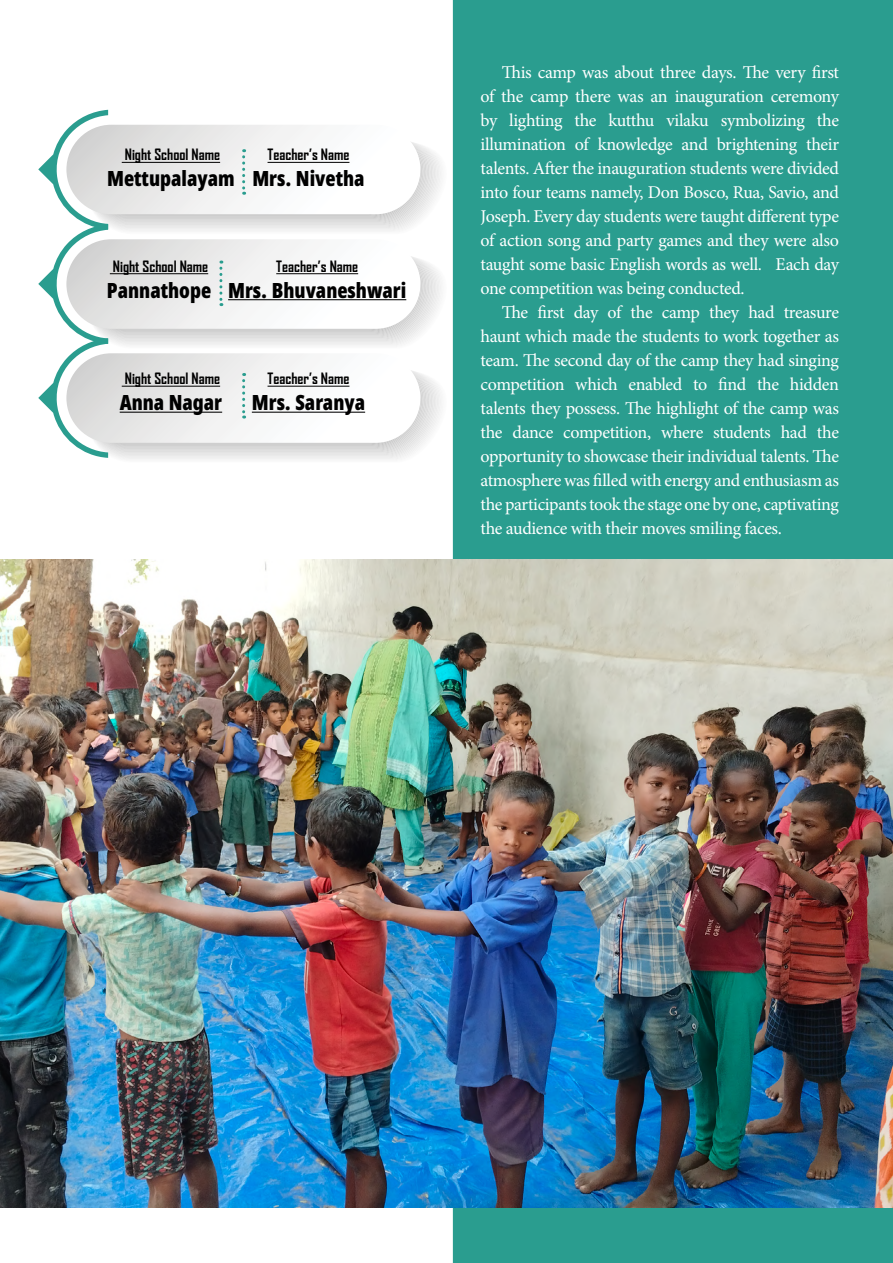
<style>
.page{position:relative;width:893px;height:1263px;background:#fff}
.page>*{position:absolute;margin:0;border:0;box-sizing:border-box;transform-origin:0 0}
.t1{font:900 extra-condensed 21px "Noto Sans Tamil";color:#000}
.t2{font:18px/24px "Minion Pro";letter-spacing:-.02em;color:#fff;text-align:justify}
.t3{font:700 15px "Agency FB";color:#000}
</style>
<div class="page">
<div style="left:454px;top:2px;width:437px;height:1259px;background:#2a9d8f"></div>
<svg style="left:38px;top:110px;width:403px;height:350px"></svg>
<img style="left:0;top:560px;width:893px;height:647px">
<p class="t3" style="left:125px;top:145px;width:97px">Night School Name</p>
<p class="t1" style="left:107px;top:165px;width:129px">Mettupalayam</p>
<p class="t3" style="left:268px;top:145px;width:83px">Teacher’s Name</p>
<p class="t1" style="left:252px;top:165px;width:114px">Mrs. Nivetha</p>
<p class="t3" style="left:113px;top:257px;width:97px">Night School Name</p>
<p class="t1" style="left:107px;top:276px;width:106px">Pannathope</p>
<p class="t3" style="left:276px;top:257px;width:83px">Teacher’s Name</p>
<p class="t1" style="left:228px;top:276px;width:180px">Mrs. Bhuvaneshwari</p>
<p class="t3" style="left:125px;top:369px;width:97px">Night School Name</p>
<p class="t1" style="left:120px;top:389px;width:104px">Anna Nagar</p>
<p class="t3" style="left:268px;top:369px;width:83px">Teacher’s Name</p>
<p class="t1" style="left:252px;top:389px;width:115px">Mrs. Saranya</p>
<p class="t2" style="left:480px;top:60px;width:360px;text-indent:21px">This camp was about three days. The very first of the camp there was an inauguration ceremony by lighting the kutthu vilaku symbolizing the illumination of knowledge and brightening their talents. After the inauguration students were divided into four teams namely, Don Bosco, Rua, Savio, and Joseph. Every day students were taught different type of action song and party games and they were also taught some basic English words as well. Each day one competition was being conducted.</p>
<p class="t2" style="left:480px;top:300px;width:360px;text-indent:21px">The first day of the camp they had treasure haunt which made the students to work together as team. The second day of the camp they had singing competition which enabled to find the hidden talents they possess. The highlight of the camp was the dance competition, where students had the opportunity to showcase their individual talents. The atmosphere was filled with energy and enthusiasm as the participants took the stage one by one, captivating the audience with their moves smiling faces.</p>
</div>
